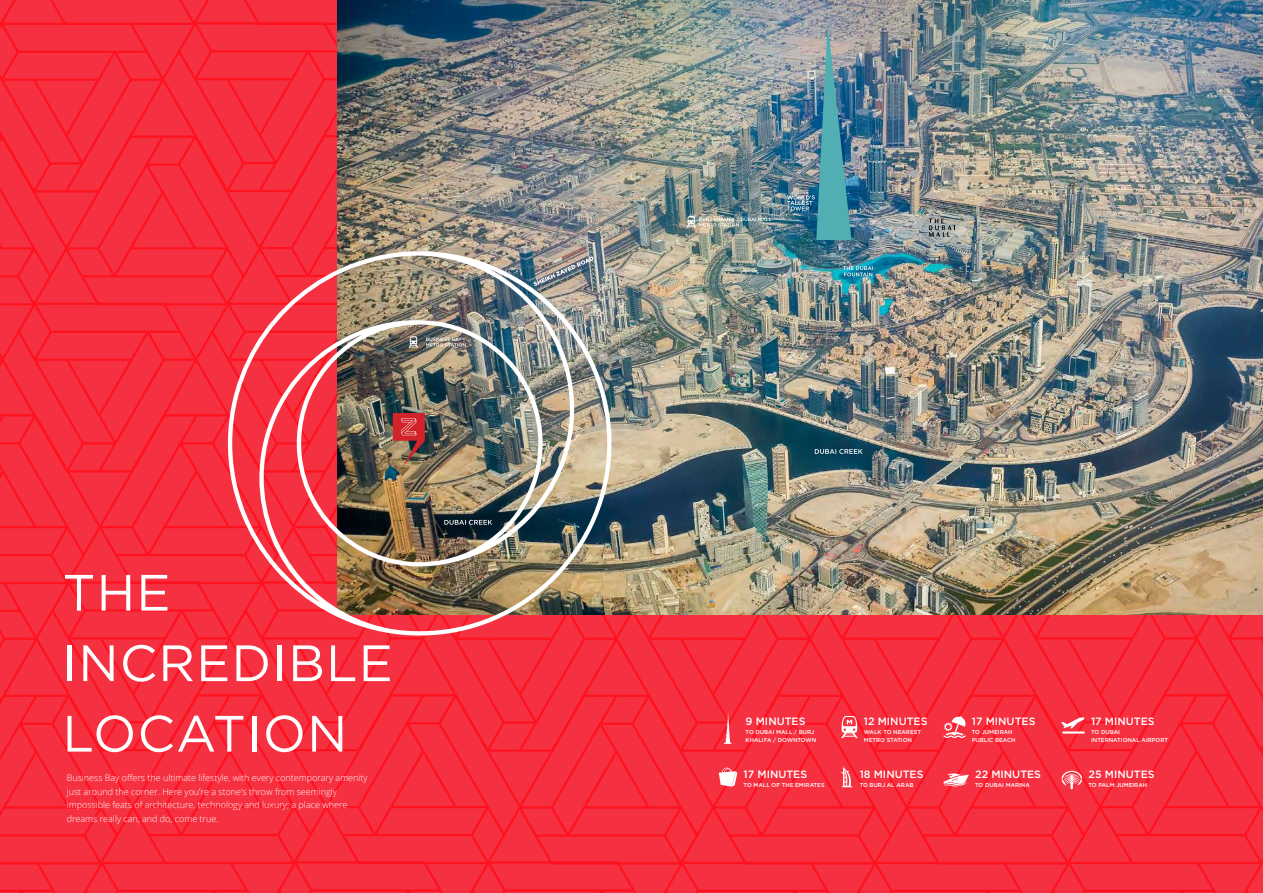
<style>
.page{position:relative;width:1263px;height:893px;background:#fff}
.page>*{position:absolute;margin:0;border:0;box-sizing:border-box;transform-origin:0 0}
.t1{font:51px/70.5px "Gotham";letter-spacing:.02em;color:#fff}
.t2{font:500 10.57px "Gotham";color:#fff}
.t3{font:300 9px/13.8px "Open Sans";color:#fff}
.t4{font:500 5.62px/8.6px "Gotham";color:#fff}
</style>
<div class="page">
<img style="left:0;top:0;width:1263px;height:893px">
<hr style="left:1062px;top:731px;width:23px;height:3px;background:#fff">
<h1 class="t1" style="left:62px;top:556px;width:332px">THE<br>INCREDIBLE<br>LOCATION</h1>
<p class="t3" style="left:67px;top:770px;width:302px">Business Bay offers the ultimate lifestyle, with every contemporary amenity just around the corner. Here you’re a stone’s throw from seemingly impossible feats of architecture, technology and luxury; a place where dreams really can, and do, come true.</p>
<p class="t2" style="left:746px;top:714px;width:61px">9 MINUTES</p>
<p class="t4" style="left:746px;top:727px;width:72px">TO DUBAI MALL / BURJ<br>KHALIFA / DOWNTOWN</p>
<p class="t2" style="left:744px;top:767px;width:65px">17 MINUTES</p>
<p class="t4" style="left:744px;top:780px;width:83px">TO MALL OF THE EMIRATES</p>
<p class="t2" style="left:864px;top:714px;width:65px">12 MINUTES</p>
<p class="t4" style="left:864px;top:727px;width:59px">WALK TO NEAREST<br>METRO STATION</p>
<p class="t2" style="left:860px;top:767px;width:65px">18 MINUTES</p>
<p class="t4" style="left:860px;top:780px;width:55px">TO BURJ AL ARAB</p>
<p class="t2" style="left:972px;top:714px;width:65px">17 MINUTES</p>
<p class="t4" style="left:972px;top:727px;width:45px">TO JUMEIRAH<br>PUBLIC BEACH</p>
<p class="t2" style="left:975px;top:767px;width:67px">22 MINUTES</p>
<p class="t4" style="left:975px;top:780px;width:56px">TO DUBAI MARINA</p>
<p class="t2" style="left:1091px;top:714px;width:65px">17 MINUTES</p>
<p class="t4" style="left:1091px;top:727px;width:79px">TO DUBAI<br>INTERNATIONAL AIRPORT</p>
<p class="t2" style="left:1088px;top:767px;width:68px">25 MINUTES</p>
<p class="t4" style="left:1088px;top:780px;width:60px">TO PALM JUMEIRAH</p>
</div>
